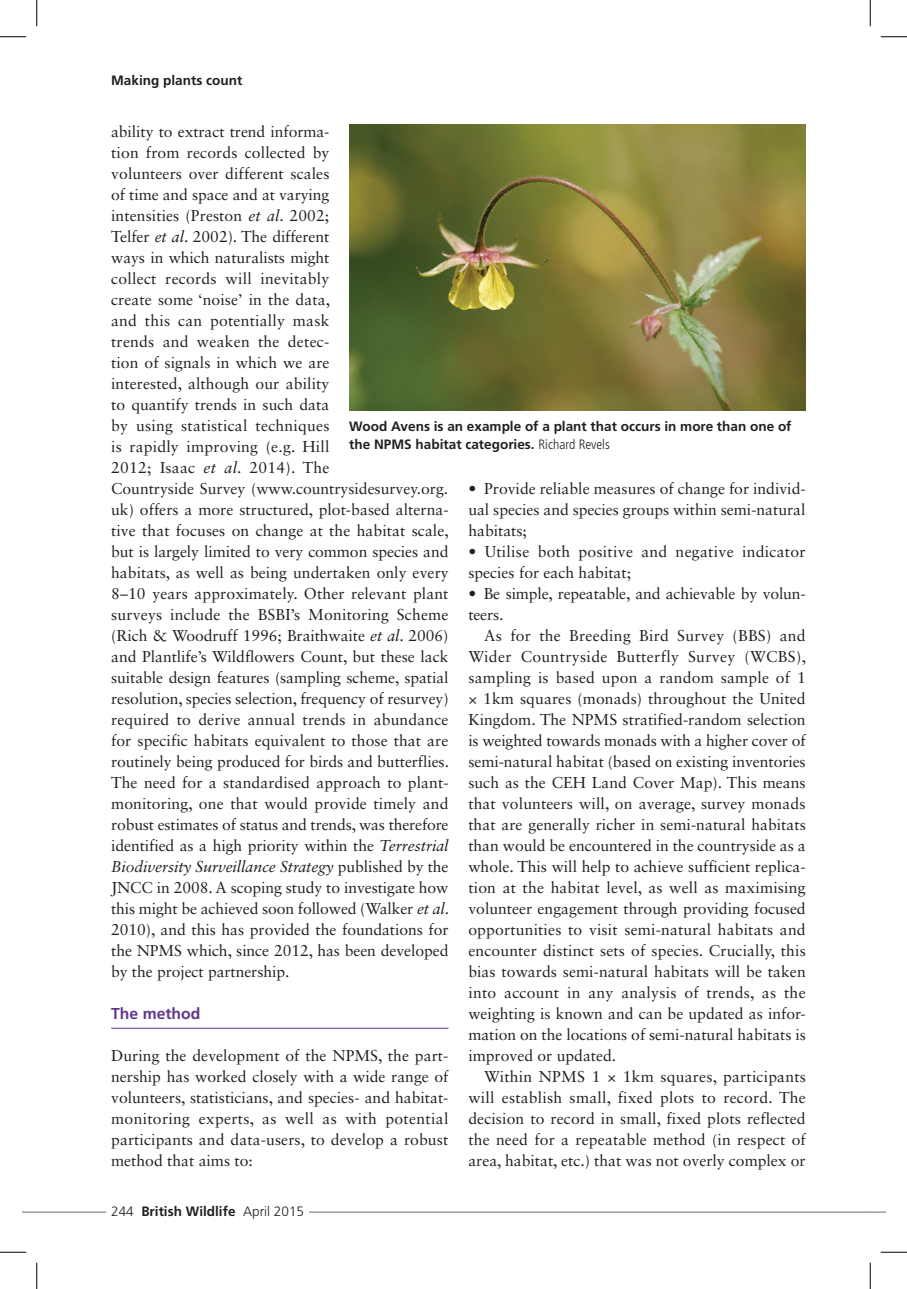
<style>
.page{position:relative;width:907px;height:1289px;background:#fff}
.page>*{position:absolute;margin:0;border:0;box-sizing:border-box;transform-origin:0 0}
.t1{font:15.75px/21px "Sabon LT Std";color:#231f20;text-align:justify}
.t2{font:15.75px/21px "Sabon LT Std";letter-spacing:.02em;color:#231f20}
.t3{font:700 15.75px "Frutiger LT Std";color:#61378b}
.t4{font:700 13.65px/17.5px "Frutiger LT Std";color:#231f20}
.s1{font-style:italic}
.s2{font-weight:300;font-stretch:condensed}
.s3{font-weight:300}
</style>
<div class="page">
<hr style="left:22px;top:1212px;width:848px;height:1px;background:#6c6d70">
<div style="left:106px;top:1208px;width:203px;height:7px;background:#fff"></div>
<svg style="left:870px;top:1212px;width:15px;height:1px"></svg>
<hr style="left:111px;top:1028px;width:337px;height:1px;background:#61378b">
<img style="left:349px;top:125px;width:457px;height:285px">
<svg style="left:0;top:36px;width:26px;height:1px"></svg>
<svg style="left:881px;top:36px;width:26px;height:1px"></svg>
<svg style="left:0;top:1252px;width:26px;height:1px"></svg>
<svg style="left:881px;top:1252px;width:26px;height:1px"></svg>
<svg style="left:36px;top:0;width:1px;height:26px"></svg>
<svg style="left:36px;top:1263px;width:1px;height:26px"></svg>
<svg style="left:870px;top:0;width:1px;height:26px"></svg>
<svg style="left:870px;top:1263px;width:1px;height:26px"></svg>
<p class="t4" style="left:111px;top:72px;width:133px">Making plants count</p>
<p class="t1" style="left:111px;top:121px;width:339px;text-align:left">ability to extract trend informa-<br>tion from records collected by<br>volunteers over different scales<br>of time and space and at varying<br>intensities (Preston <span class="s1">et al</span>. 2002;<br>Telfer <span class="s1">et al</span>. 2002). The different<br>ways in which naturalists might<br>collect records will inevitably<br>create some ‘noise’ in the data,<br>and this can potentially mask<br>trends and weaken the detec-<br>tion of signals in which we are<br>interested, although our ability<br>to quantify trends in such data<br>by using statistical techniques<br>is rapidly improving (e.g. Hill<br>2012; Isaac <span class="s1">et al</span>. 2014). The<br>Countryside Survey (www.countrysidesurvey.org. uk) offers a more structured, plot-based alterna&shy;tive that focuses on change at the habitat scale, but is largely limited to very common species and habitats, as well as being undertaken only every 8–10 years approximately. Other relevant plant surveys include the BSBI’s Monitoring Scheme (Rich &amp; Woodruff 1996; Braithwaite <span class="s1">et al</span>. 2006) and Plantlife’s Wildflowers Count, but these lack suitable design features (sampling scheme, spatial resolution, species selection, frequency of resurvey) required to derive annual trends in abundance for specific habitats equivalent to those that are routinely being produced for birds and butterflies.<br>The need for a standardised approach to plant&shy;monitoring, one that would provide timely and robust estimates of status and trends, was therefore identified as a high priority within the <span class="s1">Terrestrial Biodiversity Surveillance Strategy</span> published by the JNCC in 2008. A scoping study to investigate how this might be achieved soon followed (Walker <span class="s1">et al</span>.<br>2010), and this has provided the foundations for the NPMS which, since 2012, has been developed by the project partnership.</p>
<p class="t3" style="left:111px;top:1004px;width:91px">The method</p>
<p class="t1" style="left:111px;top:1045px;width:339px">During the development of the NPMS, the part&shy;nership has worked closely with a wide range of volunteers, statisticians, and species- and habitat&shy;monitoring experts, as well as with potential participants and data-users, to develop a robust method that aims to:</p>
<p class="t4" style="left:349px;top:418px;width:444px">Wood Avens is an example of a plant that occurs in more than one of the NPMS habitat categories. <span class="s2">Richard Revels</span></p>
<p class="t1" style="left:468px;top:478px;width:339px">• Provide reliable measures of change for individ&shy;ual species and species groups within semi-natural habitats;</p>
<p class="t2" style="left:468px;top:541px;width:339px">• Utilise both positive and negative indicator species for each habitat;</p>
<p class="t1" style="left:468px;top:583px;width:339px">• Be simple, repeatable, and achievable by volun&shy;teers.</p>
<p class="t1" style="left:468px;top:625px;width:339px;text-indent:16px">As for the Breeding Bird Survey (BBS) and Wider Countryside Butterfly Survey (WCBS), sampling is based upon a random sample of 1 × 1km squares (monads) throughout the United Kingdom. The NPMS stratified-random selection is weighted towards monads with a higher cover of semi-natural habitat (based on existing inventories such as the CEH Land Cover Map). This means that volunteers will, on average, survey monads that are generally richer in semi-natural habitats than would be encountered in the countryside as a whole. This will help to achieve sufficient replica&shy;tion at the habitat level, as well as maximising volunteer engagement through providing focused opportunities to visit semi-natural habitats and encounter distinct sets of species. Crucially, this bias towards semi-natural habitats will be taken into account in any analysis of trends, as the weighting is known and can be updated as infor&shy;mation on the locations of semi-natural habitats is improved or updated.</p>
<p class="t1" style="left:468px;top:1066px;width:339px;text-indent:16px">Within NPMS 1 × 1km squares, participants will establish small, fixed plots to record. The decision to record in small, fixed plots reflected the need for a repeatable method (in respect of area, habitat, etc.) that was not overly complex or</p>
<p class="t4" style="left:111px;top:1203px;width:194px"><span class="s3">244</span> British Wildlife <span class="s3">April 2015</span></p>
</div>
